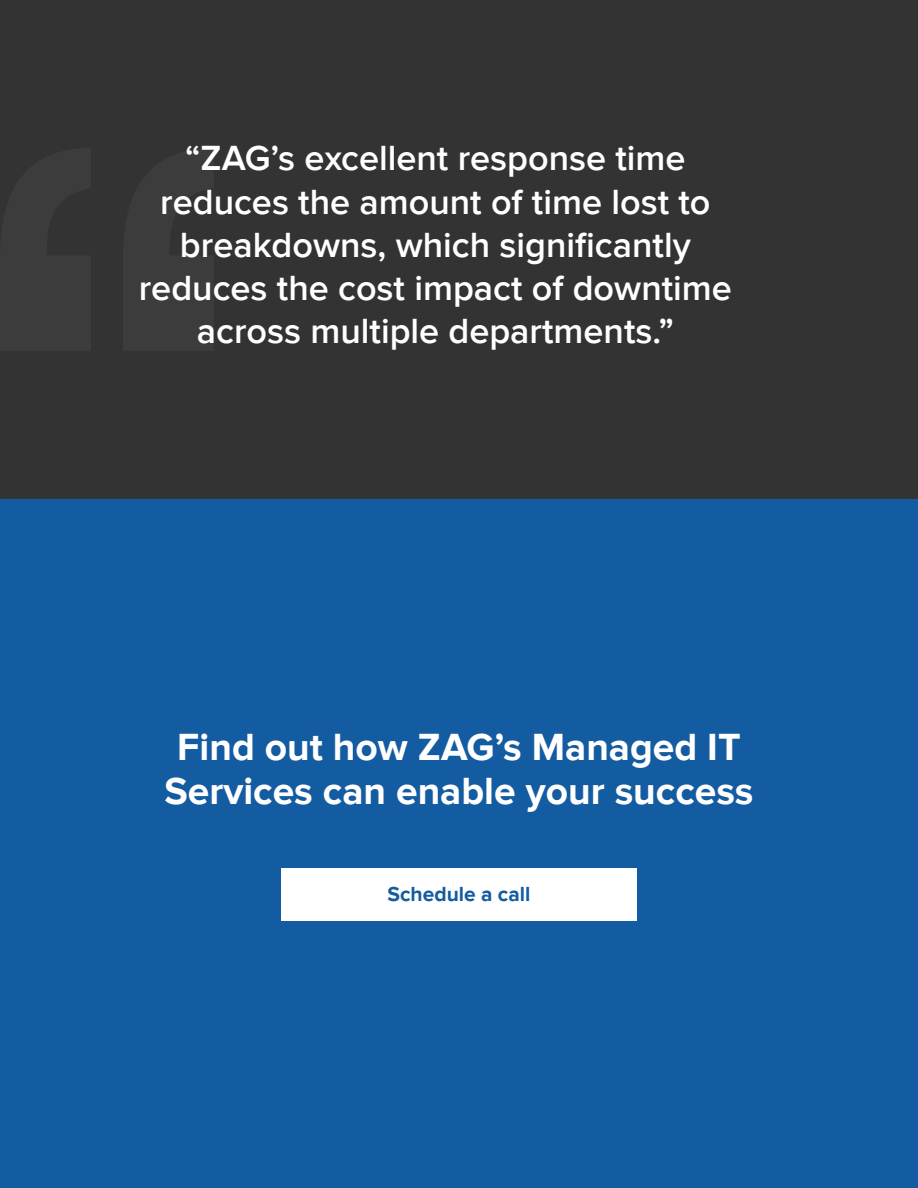
<style>
.page{position:relative;width:918px;height:1188px;background:#145ca1}
.page>*{position:absolute;margin:0;border:0;box-sizing:border-box;transform-origin:0 0}
.t1{font:700 39px/43.5px "Proxima Nova";color:#fff;text-align:center}
.t2{font:600 36px/43.2px "Proxima Nova";color:#fff;text-align:center}
.t3{font:700 21px "Proxima Nova";color:#145ca1}
</style>
<div class="page">
<div style="left:281px;top:868px;width:356px;height:53px;background:#fff"></div>
<div style="left:0;top:0;width:918px;height:499px;background:#333"></div>
<p class="t2" style="left:139px;top:137px;width:595px">“ZAG’s excellent response time reduces the amount of time lost to breakdowns, which significantly reduces the cost impact of downtime across multiple departments.”</p>
<p class="t1" style="left:164px;top:727px;width:591px">Find out how ZAG’s Managed IT<br>Services can enable your success</p>
<p class="t3" style="left:388px;top:882px;width:144px">Schedule a call</p>
</div>
